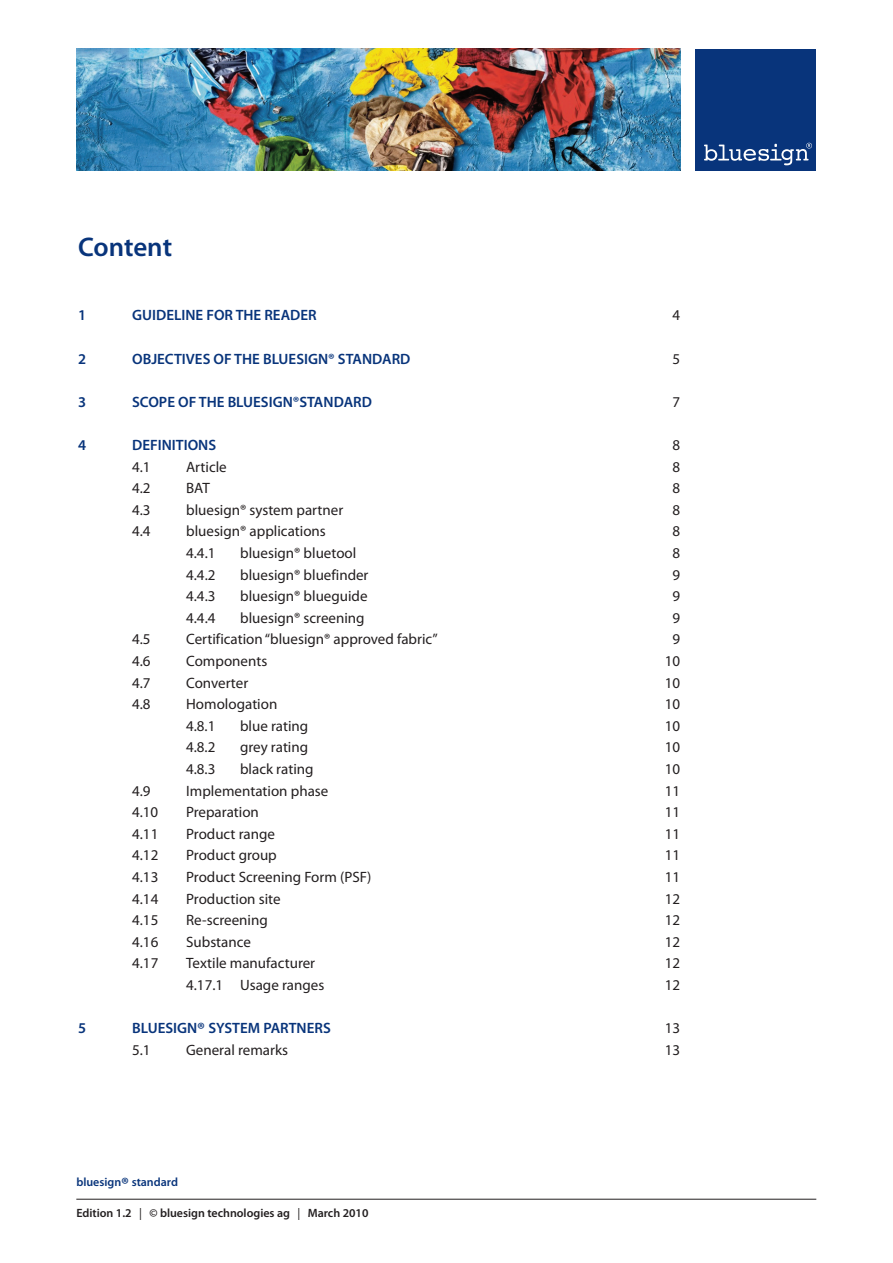
<style>
.page{position:relative;width:893px;height:1263px;background:#fff}
.page>*{position:absolute;margin:0;border:0;box-sizing:border-box;transform-origin:0 0}
.t1{font:600 27px "Myriad Pro";letter-spacing:-.005em;color:#08347b}
.t2{font:15px/21.6px "Myriad Pro";color:#231f20}
.t3{font:600 15px/21.6px "Myriad Pro";color:#08347b}
.t4{font:600 12px "Myriad Pro";color:#231f20}
.t5{font:600 12px "Myriad Pro";color:#08347b}
.s1{font-size:18px}
.s2{font-weight:400;color:#231f20}
.s3{font-weight:400}
</style>
<div class="page">
<div style="left:695px;top:49px;width:121px;height:122px;background:#08347b"></div>
<svg style="left:704px;top:143px;width:108px;height:22px"></svg>
<img style="left:76px;top:49px;width:604px;height:122px">
<hr style="left:76px;top:1199px;width:740px;height:1px;background:#231f20">
<h1 class="t1" style="left:78px;top:236px;width:95px">Content</h1>
<p class="t3" style="left:78px;top:306px;width:10px">1</p>
<p class="t3" style="left:132px;top:306px;width:186px">GUIDELINE FOR THE READER</p>
<p class="t3" style="left:78px;top:349px;width:10px">2</p>
<p class="t3" style="left:132px;top:349px;width:280px">OBJECTIVES OF THE BLUESIGN® STANDARD</p>
<p class="t3" style="left:78px;top:392px;width:10px">3</p>
<p class="t3" style="left:132px;top:392px;width:241px">SCOPE OF THE BLUESIGN®STANDARD</p>
<p class="t3" style="left:78px;top:435px;width:10px">4</p>
<p class="t3" style="left:132px;top:435px;width:85px">DEFINITIONS</p>
<p class="t2" style="left:132px;top:457px;width:20px">4.1</p>
<p class="t2" style="left:186px;top:457px;width:42px">Article</p>
<p class="t2" style="left:132px;top:479px;width:20px">4.2</p>
<p class="t2" style="left:186px;top:479px;width:25px">BAT</p>
<p class="t2" style="left:132px;top:500px;width:20px">4.3</p>
<p class="t2" style="left:186px;top:500px;width:159px">bluesign® system partner</p>
<p class="t2" style="left:132px;top:522px;width:20px">4.4</p>
<p class="t2" style="left:186px;top:522px;width:141px">bluesign® applications<br>4.4.1</p>
<p class="t2" style="left:240px;top:543px;width:118px">bluesign® bluetool</p>
<p class="t2" style="left:186px;top:565px;width:31px">4.4.2</p>
<p class="t2" style="left:240px;top:565px;width:130px">bluesign® bluefinder</p>
<p class="t2" style="left:186px;top:587px;width:31px">4.4.3</p>
<p class="t2" style="left:240px;top:587px;width:129px">bluesign® blueguide</p>
<p class="t2" style="left:186px;top:608px;width:31px">4.4.4</p>
<p class="t2" style="left:240px;top:608px;width:126px">bluesign® screening</p>
<p class="t2" style="left:132px;top:630px;width:20px">4.5</p>
<p class="t2" style="left:186px;top:630px;width:253px">Certification “bluesign® approved fabric”</p>
<p class="t2" style="left:132px;top:651px;width:20px">4.6</p>
<p class="t2" style="left:186px;top:651px;width:83px">Components</p>
<p class="t2" style="left:132px;top:673px;width:20px">4.7</p>
<p class="t2" style="left:186px;top:673px;width:64px">Converter</p>
<p class="t2" style="left:132px;top:695px;width:20px">4.8</p>
<p class="t2" style="left:186px;top:695px;width:93px">Homologation<br>4.8.1</p>
<p class="t2" style="left:240px;top:716px;width:70px">blue rating</p>
<p class="t2" style="left:186px;top:738px;width:31px">4.8.2</p>
<p class="t2" style="left:240px;top:738px;width:70px">grey rating</p>
<p class="t2" style="left:186px;top:759px;width:31px">4.8.3</p>
<p class="t2" style="left:240px;top:759px;width:75px">black rating</p>
<p class="t2" style="left:132px;top:781px;width:20px">4.9</p>
<p class="t2" style="left:186px;top:781px;width:144px">Implementation phase</p>
<p class="t2" style="left:132px;top:803px;width:28px">4.10</p>
<p class="t2" style="left:186px;top:803px;width:74px">Preparation</p>
<p class="t2" style="left:132px;top:824px;width:28px">4.11</p>
<p class="t2" style="left:186px;top:824px;width:90px">Product range</p>
<p class="t2" style="left:132px;top:846px;width:28px">4.12</p>
<p class="t2" style="left:186px;top:846px;width:92px">Product group</p>
<p class="t2" style="left:132px;top:867px;width:28px">4.13</p>
<p class="t2" style="left:186px;top:867px;width:187px">Product Screening Form (PSF)</p>
<p class="t2" style="left:132px;top:889px;width:28px">4.14</p>
<p class="t2" style="left:186px;top:889px;width:96px">Production site</p>
<p class="t2" style="left:132px;top:911px;width:28px">4.15</p>
<p class="t2" style="left:186px;top:911px;width:83px">Re-screening</p>
<p class="t2" style="left:132px;top:932px;width:28px">4.16</p>
<p class="t2" style="left:186px;top:932px;width:66px">Substance</p>
<p class="t2" style="left:132px;top:954px;width:28px">4.17</p>
<p class="t2" style="left:186px;top:954px;width:140px">Textile manufacturer<br>4.17.1 Usage ranges</p>
<p class="t3" style="left:78px;top:1019px;width:10px">5</p>
<p class="t3" style="left:132px;top:1019px;width:200px">BLUESIGN<span class="s1">®</span> SYSTEM PARTNERS<br><span class="s2">5.1</span></p>
<p class="t2" style="left:186px;top:1040px;width:103px">General remarks</p>
<p class="t5" style="left:76px;top:1177px;width:103px">bluesign<span class="s1">®</span> standard</p>
<p class="t4" style="left:76px;top:1209px;width:294px">Edition 1.2 <span class="s3">|</span> © bluesign technologies ag <span class="s3">|</span> March 2010</p>
<p class="t2" style="left:672px;top:306px;width:9px">4</p>
<p class="t2" style="left:672px;top:349px;width:9px">5</p>
<p class="t2" style="left:672px;top:392px;width:9px">7</p>
<p class="t2" style="left:665px;top:435px;width:17px;text-align:center">8<br>8<br>8<br>8<br>8<br>8<br>9<br>9<br>9<br>9<br>10<br>10<br>10<br>10<br>10<br>10<br>11<br>11<br>11<br>11<br>11<br>12<br>12<br>12<br>12<br>12</p>
<p class="t2" style="left:665px;top:1019px;width:17px">13<br>13</p>
</div>
